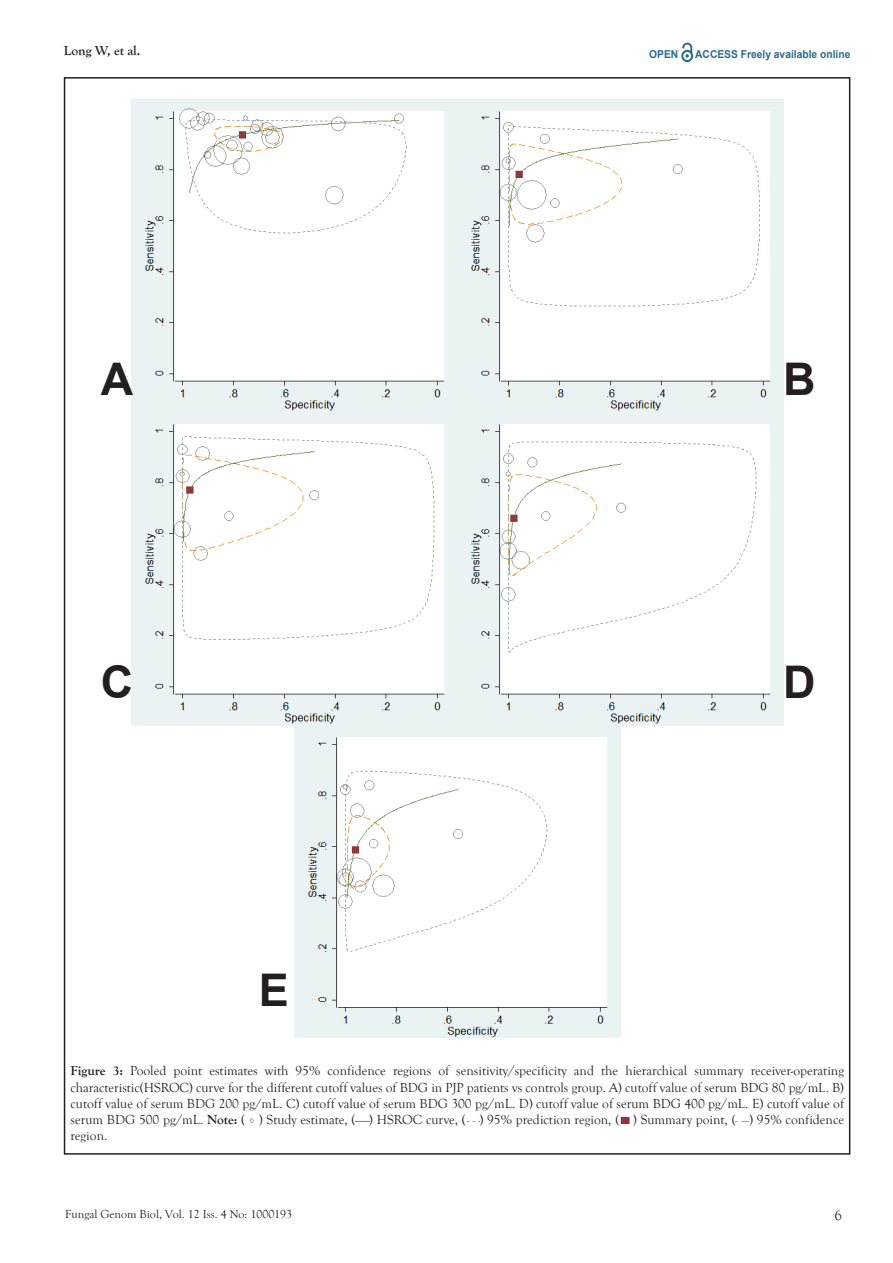
<style>
.page{position:relative;width:893px;height:1263px;background:#fff}
.page>*{position:absolute;margin:0;border:0;box-sizing:border-box;transform-origin:0 0}
.t1{font:700 45px "Arial";color:#231f20}
.t2{font:15px "Goudy Old Style T";color:#231f20}
.t3{font:13.5px/16.2px "Goudy Old Style T";color:#231f20;text-align:justify}
.t4{font:700 13.5px "Goudy Old Style T";color:#231f20}
.t5{font:12px "Goudy Old Style T";color:#231f20}
.t6{font:700 10.95px "Arial";color:#2b6b8f;scale:.94 1}
.s1{font-weight:700}
</style>
<div class="page">
<svg style="left:681px;top:43px;width:12px;height:19px"></svg>
<img style="left:249px;top:1118px;width:5px;height:5px">
<img style="left:355px;top:1120px;width:14px;height:2px">
<img style="left:467px;top:1120px;width:13px;height:2px">
<img style="left:620px;top:1118px;width:10px;height:6px">
<img style="left:735px;top:1120px;width:14px;height:2px">
<img style="left:131px;top:99px;width:652px;height:626px">
<img style="left:294px;top:726px;width:326px;height:311px">
<p class="t4" style="left:64px;top:43px;width:78px">Long W, et al.</p>
<p class="t6" style="left:649px;top:47px;width:32px">OPEN</p>
<p class="t6" style="left:695px;top:46px;width:167px">ACCESS Freely available online</p>
<h1 class="t1" style="left:101px;top:348px;width:34px">A</h1>
<h1 class="t1" style="left:783px;top:348px;width:34px">B</h1>
<h1 class="t1" style="left:101px;top:651px;width:34px">C</h1>
<h1 class="t1" style="left:783px;top:651px;width:34px">D</h1>
<h1 class="t1" style="left:259px;top:958px;width:32px">E</h1>
<p class="t3" style="left:70px;top:1063px;width:775px"><span class="s1">Figure 3:</span> Pooled point estimates with 95% confidence regions of sensitivity/specificity and the hierarchical summary receiver-operating characteristic(HSROC) curve for the different cutoff values of BDG in PJP patients vs controls group. A) cutoff value of serum BDG 80 pg/mL. B) cutoff value of serum BDG 200 pg/mL. C) cutoff value of serum BDG 300 pg/mL. D) cutoff value of serum BDG 400 pg/mL. E) cutoff value of serum BDG 500 pg/mL. <span class="s1">Note:</span> ( ) Study estimate, ( ) HSROC curve, ( ) 95% prediction region, ( ) Summary point, ( ) 95% confidence region.</p>
<p class="t5" style="left:65px;top:1207px;width:228px">Fungal Genom Biol, Vol. 12 Iss. 4 No: 1000193</p>
<p class="t2" style="left:835px;top:1207px;width:9px">6</p>
</div>
